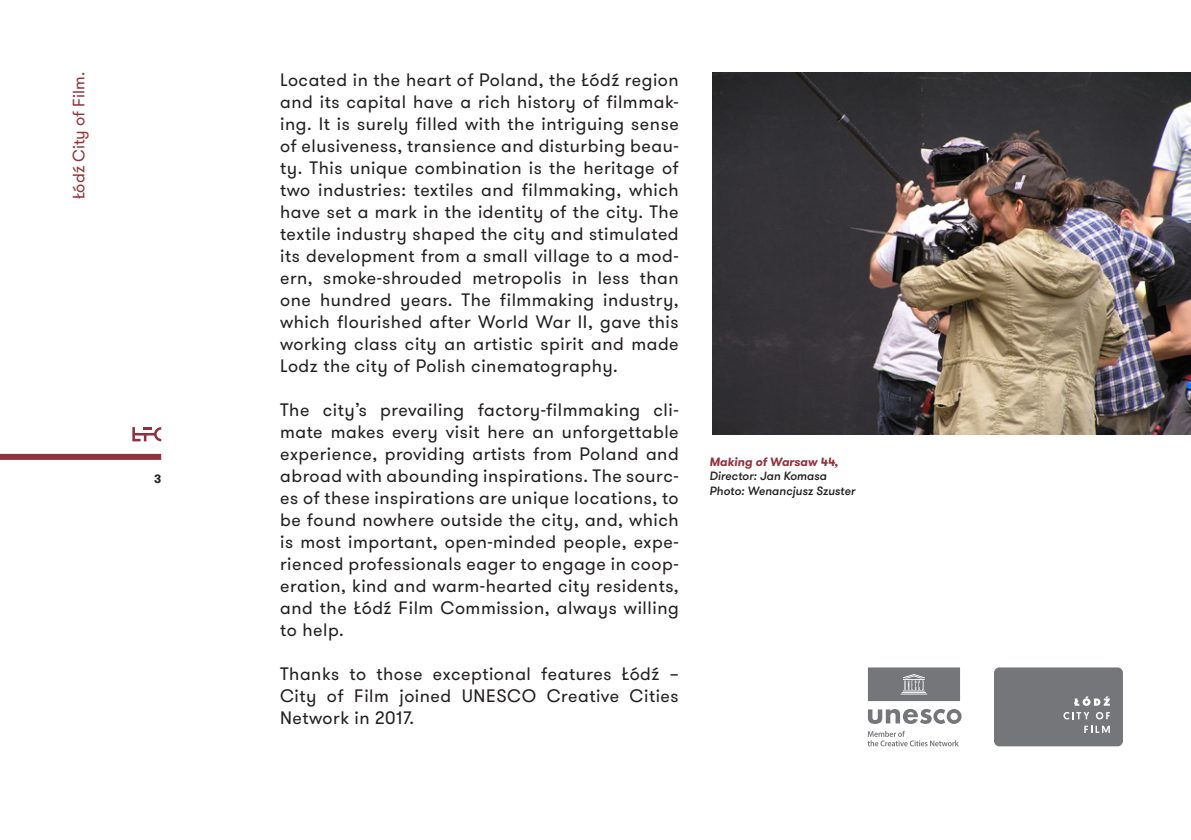
<style>
.page{position:relative;width:1191px;height:840px;background:#fff}
.page>*{position:absolute;margin:0;border:0;box-sizing:border-box;transform-origin:0 0}
.t1{font:18px/22px "GT Walsheim Pro";letter-spacing:.03em;color:#231f20;text-align:justify}
.t2{font:16.6px "GT Walsheim Pro";color:#93343c}
.t3{font:italic 500 12px "GT Walsheim Pro";color:#231f20}
.t4{font:italic 700 12px "GT Walsheim Pro";color:#93343c}
.t5{font:700 12px "GT Walsheim Pro";color:#231f20}
</style>
<div class="page">
<div style="left:0;top:453px;width:161px;height:6px;background:#93343c"></div>
<svg style="left:868px;top:709px;width:93px;height:14px"></svg>
<svg style="left:868px;top:667px;width:92px;height:33px;background:#7e7f82"></svg>
<svg style="left:867px;top:730px;width:91px;height:16px"></svg>
<img style="left:713px;top:72px;width:478px;height:362px">
<svg style="left:132px;top:427px;width:29px;height:14px"></svg>
<div style="left:994px;top:667px;width:129px;height:79px;background:#757679;border-radius:5px"></div>
<svg style="left:1074px;top:696px;width:35px;height:9px"></svg>
<svg style="left:1063px;top:712px;width:26px;height:7px"></svg>
<svg style="left:1096px;top:712px;width:13px;height:7px"></svg>
<svg style="left:1084px;top:725px;width:25px;height:7px"></svg>
<p class="t2" style="left:68px;top:199px;width:129px;rotate:-90deg">Łódź City of Film.</p>
<p class="t5" style="left:154px;top:470px;width:9px">3</p>
<p class="t1" style="left:280px;top:69px;width:400px">Located in the heart of Poland, the Łódź region and its capital have a rich history of filmmak&shy;ing. It is surely filled with the intriguing sense of elusiveness, transience and disturbing beau&shy;ty. This unique combination is the heritage of two industries: textiles and filmmaking, which have set a mark in the identity of the city. The textile industry shaped the city and stimulated its development from a small village to a mod&shy;ern, smoke-shrouded metropolis in less than one hundred years. The filmmaking industry, which flourished after World War II, gave this working class city an artistic spirit and made Lodz the city of Polish cinematography.</p>
<p class="t1" style="left:280px;top:399px;width:400px">The city’s prevailing factory-filmmaking cli&shy;mate makes every visit here an unforgettable experience, providing artists from Poland and abroad with abounding inspirations. The sourc&shy;es of these inspirations are unique locations, to be found nowhere outside the city, and, which is most important, open-minded people, expe&shy;rienced professionals eager to engage in coop&shy;eration, kind and warm-hearted city residents, and the Łódź Film Commission, always willing to help.</p>
<p class="t1" style="left:280px;top:663px;width:400px">Thanks to those exceptional features Łódź – City of Film joined UNESCO Creative Cities Network in 2017.</p>
<p class="t4" style="left:709px;top:453px;width:130px">Making of Warsaw 44,</p>
<p class="t3" style="left:709px;top:468px;width:119px">Director: Jan Komasa</p>
<p class="t3" style="left:709px;top:482px;width:147px">Photo: Wenancjusz Szuster</p>
</div>
